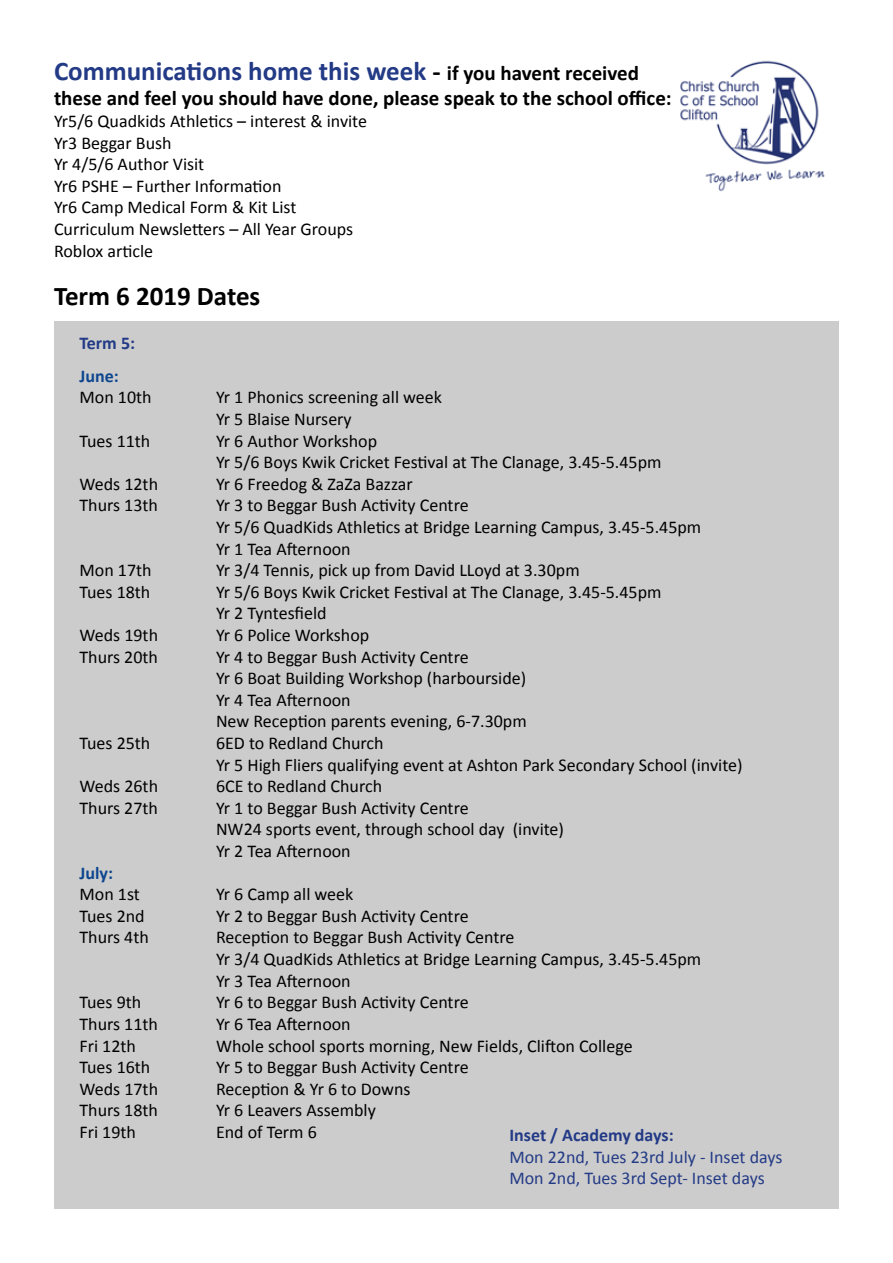
<style>
.page{position:relative;width:893px;height:1263px;background:#fff}
.page>*{position:absolute;margin:0;border:0;box-sizing:border-box;transform-origin:0 0}
.t1{font:700 27px "Calibri";color:#233a86}
.t2{font:700 27px "Calibri";color:#000}
.t3{font:700 21px "Calibri";color:#000}
.t4{font:18px/21.6px "Calibri";color:#000}
.t5{font:18px/21.6px "Calibri";color:#233a86}
.t6{font:700 18px "Calibri";color:#233a86}
.t7{font:700 18px "Calibri";color:#0d468f}
.s1{color:#000}
.s2{font-size:21px;color:#000}
</style>
<div class="page">
<div style="left:54px;top:321px;width:785px;height:888px;background:#ccc"></div>
<img style="left:680px;top:60px;width:145px;height:131px">
<h1 class="t1" style="left:54px;top:54px;width:587px">Communications home this week <span class="s1">-</span> <span class="s2">if you havent received</span></h1>
<p class="t3" style="left:54px;top:85px;width:619px">these and feel you should have done, please speak to the school office:</p>
<p class="t4" style="left:54px;top:110px;width:315px">Yr5/6 Quadkids Athletics – interest &amp; invite<br>Yr3 Beggar Bush<br>Yr 4/5/6 Author Visit<br>Yr6 PSHE – Further Information<br>Yr6 Camp Medical Form &amp; Kit List<br>Curriculum Newsletters – All Year Groups<br>Roblox article</p>
<h1 class="t2" style="left:54px;top:278px;width:208px">Term 6 2019 Dates</h1>
<p class="t6" style="left:80px;top:332px;width:57px">Term 5:</p>
<p class="t7" style="left:80px;top:364px;width:41px">June:</p>
<p class="t4" style="left:80px;top:387px;width:74px">Mon 10th</p>
<p class="t4" style="left:216px;top:387px;width:228px">Yr 1 Phonics screening all week<br>Yr 5 Blaise Nursery</p>
<p class="t4" style="left:80px;top:430px;width:72px">Tues 11th</p>
<p class="t4" style="left:216px;top:430px;width:447px">Yr 6 Author Workshop<br>Yr 5/6 Boys Kwik Cricket Festival at The Clanage, 3.45-5.45pm</p>
<p class="t4" style="left:80px;top:473px;width:80px">Weds 12th</p>
<p class="t4" style="left:216px;top:473px;width:198px">Yr 6 Freedog &amp; ZaZa Bazzar</p>
<p class="t4" style="left:80px;top:495px;width:80px">Thurs 13th</p>
<p class="t4" style="left:216px;top:495px;width:487px">Yr 3 to Beggar Bush Activity Centre<br>Yr 5/6 QuadKids Athletics at Bridge Learning Campus, 3.45-5.45pm<br>Yr 1 Tea Afternoon</p>
<p class="t4" style="left:80px;top:559px;width:74px">Mon 17th</p>
<p class="t4" style="left:216px;top:559px;width:365px">Yr 3/4 Tennis, pick up from David LLoyd at 3.30pm</p>
<p class="t4" style="left:80px;top:581px;width:72px">Tues 18th</p>
<p class="t4" style="left:216px;top:581px;width:447px">Yr 5/6 Boys Kwik Cricket Festival at The Clanage, 3.45-5.45pm<br>Yr 2 Tyntesfield</p>
<p class="t4" style="left:80px;top:624px;width:80px">Weds 19th</p>
<p class="t4" style="left:216px;top:624px;width:155px">Yr 6 Police Workshop</p>
<p class="t4" style="left:80px;top:646px;width:80px">Thurs 20th</p>
<p class="t4" style="left:216px;top:646px;width:312px">Yr 4 to Beggar Bush Activity Centre<br>Yr 6 Boat Building Workshop (harbourside)<br>Yr 4 Tea Afternoon<br>New Reception parents evening, 6-7.30pm</p>
<p class="t4" style="left:80px;top:732px;width:72px">Tues 25th</p>
<p class="t4" style="left:216px;top:732px;width:528px">6ED to Redland Church<br>Yr 5 High Fliers qualifying event at Ashton Park Secondary School (invite)</p>
<p class="t4" style="left:80px;top:775px;width:80px">Weds 26th</p>
<p class="t4" style="left:216px;top:775px;width:168px">6CE to Redland Church</p>
<p class="t4" style="left:80px;top:797px;width:80px">Thurs 27th</p>
<p class="t4" style="left:216px;top:797px;width:350px">Yr 1 to Beggar Bush Activity Centre<br>NW24 sports event, through school day (invite)<br>Yr 2 Tea Afternoon</p>
<p class="t7" style="left:80px;top:861px;width:35px">July:</p>
<p class="t4" style="left:80px;top:883px;width:62px">Mon 1st</p>
<p class="t4" style="left:216px;top:883px;width:139px">Yr 6 Camp all week</p>
<p class="t4" style="left:80px;top:905px;width:67px">Tues 2nd</p>
<p class="t4" style="left:216px;top:905px;width:254px">Yr 2 to Beggar Bush Activity Centre</p>
<p class="t4" style="left:80px;top:927px;width:71px">Thurs 4th</p>
<p class="t4" style="left:216px;top:927px;width:487px">Reception to Beggar Bush Activity Centre<br>Yr 3/4 QuadKids Athletics at Bridge Learning Campus, 3.45-5.45pm<br>Yr 3 Tea Afternoon</p>
<p class="t4" style="left:80px;top:991px;width:63px">Tues 9th</p>
<p class="t4" style="left:216px;top:991px;width:254px">Yr 6 to Beggar Bush Activity Centre</p>
<p class="t4" style="left:80px;top:1013px;width:80px">Thurs 11th</p>
<p class="t4" style="left:216px;top:1013px;width:136px">Yr 6 Tea Afternoon</p>
<p class="t4" style="left:80px;top:1035px;width:58px">Fri 12th</p>
<p class="t4" style="left:216px;top:1035px;width:418px">Whole school sports morning, New Fields, Clifton College</p>
<p class="t4" style="left:80px;top:1056px;width:72px">Tues 16th</p>
<p class="t4" style="left:216px;top:1056px;width:254px">Yr 5 to Beggar Bush Activity Centre</p>
<p class="t4" style="left:80px;top:1078px;width:80px">Weds 17th</p>
<p class="t4" style="left:216px;top:1078px;width:196px">Reception &amp; Yr 6 to Downs</p>
<p class="t4" style="left:80px;top:1099px;width:80px">Thurs 18th</p>
<p class="t4" style="left:216px;top:1099px;width:161px">Yr 6 Leavers Assembly</p>
<p class="t4" style="left:80px;top:1121px;width:58px">Fri 19th</p>
<p class="t4" style="left:216px;top:1121px;width:102px">End of Term 6</p>
<p class="t6" style="left:509px;top:1123px;width:166px">Inset / Academy days:</p>
<p class="t5" style="left:509px;top:1146px;width:274px">Mon 22nd, Tues 23rd July - Inset days<br>Mon 2nd, Tues 3rd Sept- Inset days</p>
</div>
